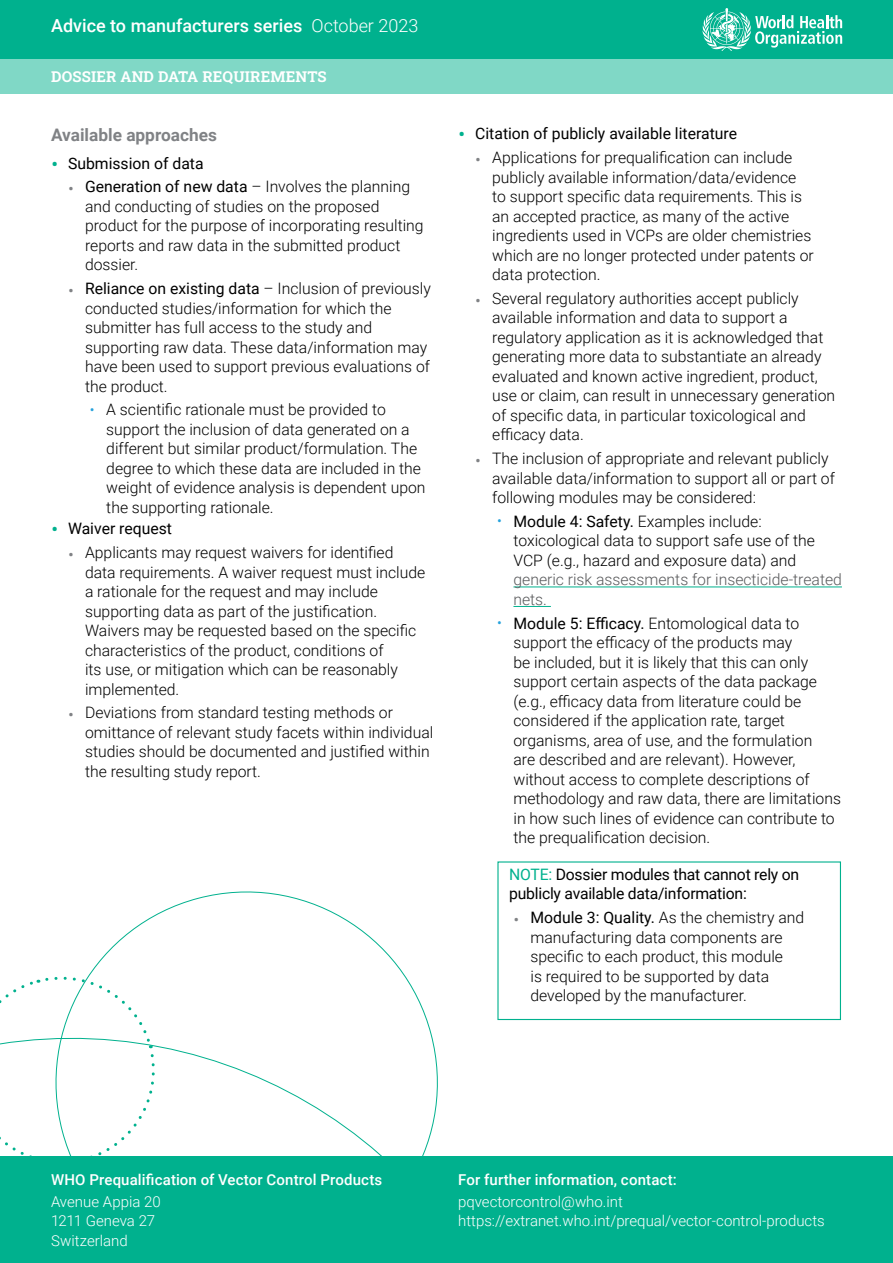
<style>
.page{position:relative;width:893px;height:1263px;background:#fff}
.page>*{position:absolute;margin:0;border:0;box-sizing:border-box;transform-origin:0 0}
.t1{font:500 18px "Roboto";color:#fff}
.t2{font:700 17.25px "Roboto";color:#808285}
.t3{font:300 15.75px/19.5px "Roboto";color:#000}
.t4{font:15.75px/19.5px "Roboto";letter-spacing:-.015em;color:#000}
.t5{font:300 15.75px/19.5px "Roboto";color:#58595b}
.t6{font:300 15px/19.5px "Roboto";color:#fff}
.t7{font:500 15px "Roboto";letter-spacing:.01em;color:#fff}
.t8{font:15px "Roboto Slab";letter-spacing:.01em;color:#fff}
.s1{font-weight:300}
.s2{font-weight:300;font-size:22.5px;color:#00b18e}
.s3{font-size:18px;color:#808285}
.s4{font-weight:400}
.s5{color:#00b18e}
</style>
<div class="page">
<hr style="left:513px;top:587px;width:329px;height:1px;background:#00b18e">
<hr style="left:513px;top:606px;width:38px;height:1px;background:#00b18e">
<div style="left:497px;top:861px;width:344px;height:159px;border:1px solid #00b18e"></div>
<svg style="left:91px;top:891px;width:321px;height:96px"></svg>
<svg style="left:159px;top:987px;width:432px;height:170px"></svg>
<svg style="left:0;top:972px;width:159px;height:185px"></svg>
<div style="left:0;top:0;width:893px;height:60px;background:#00b18e"></div>
<div style="left:0;top:1157px;width:893px;height:106px;background:#00b18e"></div>
<div style="left:0;top:60px;width:893px;height:34px;background:#80d8c6"></div>
<svg style="left:702px;top:8px;width:140px;height:43px"></svg>
<p class="t1" style="left:51px;top:13px;width:369px">Advice to manufacturers series <span class="s1">October 2023</span></p>
<p class="t8" style="left:51px;top:67px;width:277px">DOSSIER AND DATA REQUIREMENTS</p>
<p class="t2" style="left:51px;top:122px;width:167px">Available approaches</p>
<p class="t4" style="left:51px;top:153px;width:154px"><span class="s2">•</span> Submission of data</p>
<p class="t3" style="left:85px;top:176px;width:340px;text-indent:-17px"><span class="s3">•</span> <span class="s4">Generation of new data</span> – Involves the planning and conducting of studies on the proposed product for the purpose of incorporating resulting reports and raw data in the submitted product dossier.</p>
<p class="t3" style="left:85px;top:278px;width:347px;text-indent:-17px"><span class="s3">•</span> <span class="s4">Reliance on existing data</span> – Inclusion of previously conducted studies/information for which the submitter has full access to the study and supporting raw data. These data/information may have been used to support previous evaluations of the product.</p>
<p class="t3" style="left:106px;top:399px;width:321px">A scientific rationale must be provided to support the inclusion of data generated on a different but similar product/formulation. The degree to which these data are included in the weight of evidence analysis is dependent upon the supporting rationale.</p>
<p class="t4" style="left:51px;top:518px;width:122px"><span class="s2">•</span> Waiver request</p>
<p class="t3" style="left:85px;top:542px;width:342px;text-indent:-17px"><span class="s3">•</span> Applicants may request waivers for identified data requirements. A waiver request must include a rationale for the request and may include supporting data as part of the justification.<br>Waivers may be requested based on the specific characteristics of the product, conditions of<br>its use, or mitigation which can be reasonably implemented.</p>
<p class="t3" style="left:85px;top:702px;width:350px;text-indent:-17px"><span class="s3">•</span> Deviations from standard testing methods or omittance of relevant study facets within individual studies should be documented and justified within the resulting study report.</p>
<p class="t4" style="left:458px;top:123px;width:280px"><span class="s2">•</span> Citation of publicly available literature</p>
<p class="t3" style="left:492px;top:147px;width:323px;text-indent:-17px"><span class="s3">•</span> Applications for prequalification can include publicly available information/data/evidence to support specific data requirements. This is an accepted practice, as many of the active ingredients used in VCPs are older chemistries which are no longer protected under patents or data protection.</p>
<p class="t3" style="left:492px;top:288px;width:344px;text-indent:-17px"><span class="s3">•</span> Several regulatory authorities accept publicly available information and data to support a regulatory application as it is acknowledged that generating more data to substantiate an already evaluated and known active ingredient, product, use or claim, can result in unnecessary generation of specific data, in particular toxicological and efficacy data.</p>
<p class="t3" style="left:492px;top:448px;width:344px;text-indent:-17px"><span class="s3">•</span> The inclusion of appropriate and relevant publicly available data/information to support all or part of following modules may be considered:</p>
<p class="t3" style="left:513px;top:511px;width:303px"><span class="s4">Module 4: Safety.</span> Examples include: toxicological data to support safe use of the<br>VCP (e.g., hazard and exposure data) and</p>
<p class="t5" style="left:513px;top:569px;width:330px">generic risk assessments for insecticide-treated nets.</p>
<p class="t3" style="left:513px;top:613px;width:329px"><span class="s4">Module 5: Efficacy.</span> Entomological data to support the efficacy of the products may<br>be included, but it is likely that this can only support certain aspects of the data package (e.g., efficacy data from literature could be considered if the application rate, target organisms, area of use, and the formulation<br>are described and are relevant). However, without access to complete descriptions of methodology and raw data, there are limitations in how such lines of evidence can contribute to the prequalification decision.</p>
<p class="t4" style="left:509px;top:864px;width:292px"><span class="s5">NOTE:</span> Dossier modules that cannot rely on publicly available data/information:</p>
<p class="t3" style="left:530px;top:907px;width:275px;text-indent:-17px"><span class="s3">•</span> <span class="s4">Module 3: Quality.</span> As the chemistry and manufacturing data components are specific to each product, this module<br>is required to be supported by data developed by the manufacturer.</p>
<p class="t7" style="left:51px;top:1169px;width:333px">WHO Prequalification of Vector Control Products</p>
<p class="t6" style="left:51px;top:1191px;width:111px">Avenue Appia 20<br>1211 Geneva 27<br>Switzerland</p>
<p class="t7" style="left:458px;top:1169px;width:220px">For further information, contact:</p>
<p class="t6" style="left:458px;top:1191px;width:368px">pqvectorcontrol@who.int https://extranet.who.int/prequal/vector-control-products</p>
</div>
